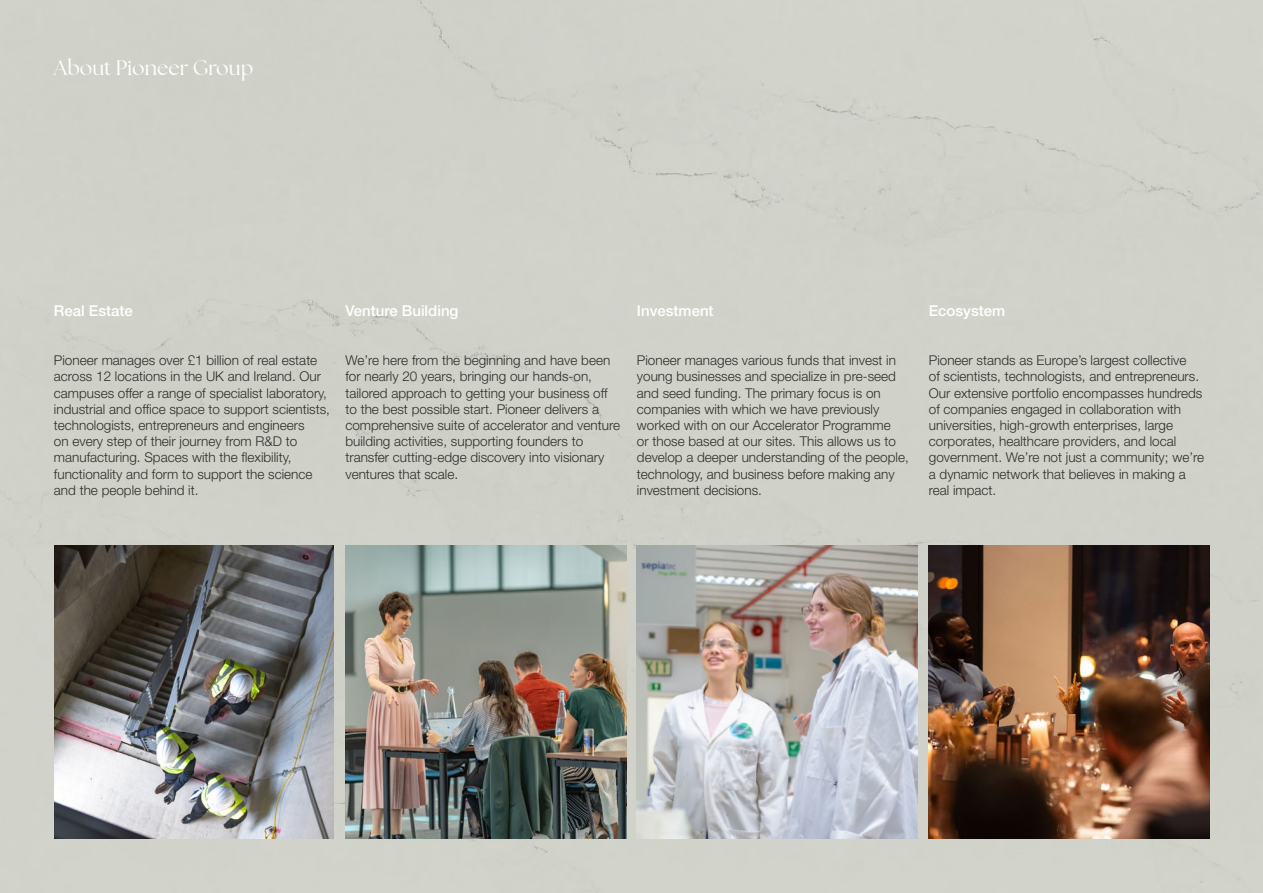
<style>
.page{position:relative;width:1263px;height:893px;background:#d0d2c9}
.page>*{position:absolute;margin:0;border:0;box-sizing:border-box;transform-origin:0 0}
.t1{font:21px "The Seasons Regular";color:#fff}
.t2{font:500 15px "Helvetica Neue LT Std";color:#fff}
.t3{font:300 13.5px/16.2px "Helvetica Neue LT Std";color:#2f2d2c}
</style>
<div class="page">
<img style="left:55px;top:546px;width:278px;height:292px">
<img style="left:636px;top:546px;width:281px;height:292px">
<img style="left:345px;top:546px;width:281px;height:292px">
<img style="left:929px;top:546px;width:280px;height:292px">
<h1 class="t1" style="left:54px;top:54px;width:201px">About Pioneer Group</h1>
<p class="t2" style="left:54px;top:302px;width:80px">Real Estate</p>
<p class="t2" style="left:345px;top:302px;width:115px">Venture Building</p>
<p class="t2" style="left:637px;top:302px;width:78px">Investment</p>
<p class="t2" style="left:929px;top:302px;width:78px">Ecosystem</p>
<p class="t3" style="left:54px;top:352px;width:278px">Pioneer manages over £1 billion of real estate across 12 locations in the UK and Ireland. Our campuses offer a range of specialist laboratory, industrial and office space to support scientists, technologists, entrepreneurs and engineers<br>on every step of their journey from R&amp;D to manufacturing. Spaces with the flexibility, functionality and form to support the science and the people behind it.</p>
<p class="t3" style="left:637px;top:352px;width:273px">Pioneer manages various funds that invest in young businesses and specialize in pre-seed and seed funding. The primary focus is on companies with which we have previously worked with on our Accelerator Programme<br>or those based at our sites. This allows us to develop a deeper understanding of the people, technology, and business before making any investment decisions.</p>
<p class="t3" style="left:929px;top:352px;width:277px">Pioneer stands as Europe’s largest collective<br>of scientists, technologists, and entrepreneurs.<br>Our extensive portfolio encompasses hundreds of companies engaged in collaboration with universities, high-growth enterprises, large corporates, healthcare providers, and local government. We’re not just a community; we’re a dynamic network that believes in making a real impact.</p>
<p class="t3" style="left:345px;top:352px;width:276px">We’re here from the beginning and have been for nearly 20 years, bringing our hands-on, tailored approach to getting your business off to the best possible start. Pioneer delivers a comprehensive suite of accelerator and venture building activities, supporting founders to transfer cutting-edge discovery into visionary ventures that scale.</p>
</div>
